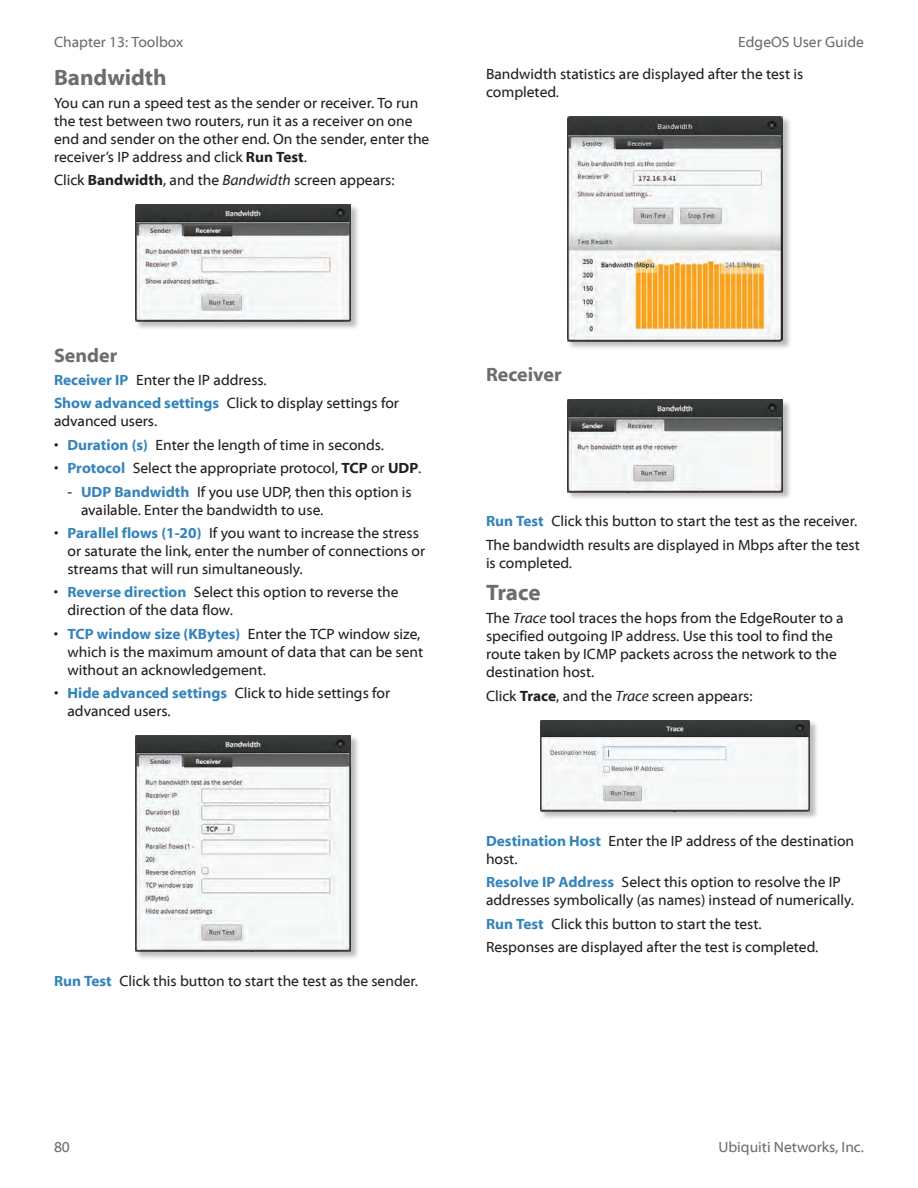
<style>
.page{position:relative;width:918px;height:1188px;background:#fff}
.page>*{position:absolute;margin:0;border:0;box-sizing:border-box;transform-origin:0 0}
.t1{font:700 22.5px "Myriad Web Pro";color:#6c6d70}
.t2{font:700 19.5px "Myriad Web Pro";color:#6c6d70}
.t3{font:15px/18px "Myriad Web Pro";color:#231f20}
.t4{font:15px "Myriad Web Pro";color:#6c6d70}
.s1{font-weight:700}
.s2{font-style:italic}
.s3{font-weight:700;color:#3484ba}
</style>
<div class="page">
<div style="left:135px;top:204px;width:225px;height:127px;background:#231f20;opacity:.3"></div>
<img style="left:135px;top:205px;width:216px;height:117px">
<div style="left:135px;top:735px;width:225px;height:225px;background:#231f20;opacity:.3"></div>
<img style="left:135px;top:735px;width:216px;height:216px">
<div style="left:567px;top:116px;width:225px;height:234px;background:#231f20;opacity:.3"></div>
<img style="left:567px;top:116px;width:216px;height:225px">
<div style="left:567px;top:400px;width:225px;height:101px;background:#231f20;opacity:.3"></div>
<img style="left:567px;top:400px;width:216px;height:92px">
<div style="left:540px;top:720px;width:279px;height:101px;background:#231f20;opacity:.3"></div>
<img style="left:540px;top:720px;width:270px;height:92px">
<p class="t4" style="left:54px;top:33px;width:131px">Chapter 13: Toolbox</p>
<h1 class="t1" style="left:54px;top:65px;width:114px">Bandwidth</h1>
<p class="t3" style="left:54px;top:94px;width:377px">You can run a speed test as the sender or receiver. To run the test between two routers, run it as a receiver on one end and sender on the other end. On the sender, enter the receiver’s IP address and click <span class="s1">Run Test</span>.</p>
<p class="t3" style="left:54px;top:172px;width:342px">Click <span class="s1">Bandwidth</span>, and the <span class="s2">Bandwidth</span> screen appears:</p>
<p class="t4" style="left:738px;top:33px;width:127px">EdgeOS User Guide</p>
<p class="t3" style="left:486px;top:65px;width:319px">Bandwidth statistics are displayed after the test is completed.</p>
<h2 class="t2" style="left:54px;top:344px;width:65px">Sender</h2>
<p class="t3" style="left:54px;top:369px;width:347px;line-height:23.4px"><span class="s3">Receiver IP</span> Enter the IP address.<br><span class="s3">Show advanced settings</span> Click to display settings for</p>
<p class="t3" style="left:54px;top:413px;width:105px">advanced users.</p>
<p class="t3" style="left:54px;top:436px;width:332px">• <span class="s3">Duration (s)</span> Enter the length of time in seconds.</p>
<p class="t3" style="left:54px;top:459px;width:369px">• <span class="s3">Protocol</span> Select the appropriate protocol, <span class="s1">TCP</span> or <span class="s1">UDP</span>.</p>
<p class="t3" style="left:81px;top:483px;width:332px;text-indent:-14px">- <span class="s3">UDP Bandwidth</span> If you use UDP, then this option is available. Enter the bandwidth to use.</p>
<p class="t3" style="left:67px;top:524px;width:359px;text-indent:-13px">• <span class="s3">Parallel flows (1-20)</span> If you want to increase the stress or saturate the link, enter the number of connections or streams that will run simultaneously.</p>
<p class="t3" style="left:67px;top:584px;width:333px;text-indent:-14px">• <span class="s3">Reverse direction</span> Select this option to reverse the direction of the data flow.</p>
<p class="t3" style="left:68px;top:625px;width:357px;text-indent:-14px">• <span class="s3">TCP window size (KBytes)</span> Enter the TCP window size, which is the maximum amount of data that can be sent without an acknowledgement.</p>
<p class="t3" style="left:68px;top:684px;width:324px;text-indent:-14px">• <span class="s3">Hide advanced settings</span> Click to hide settings for advanced users.</p>
<p class="t3" style="left:54px;top:972px;width:366px"><span class="s3">Run Test</span> Click this button to start the test as the sender.</p>
<h2 class="t2" style="left:486px;top:363px;width:77px">Receiver</h2>
<p class="t3" style="left:486px;top:510px;width:375px;line-height:23.4px"><span class="s3">Run Test</span> Click this button to start the test as the receiver.<br>The bandwidth results are displayed in Mbps after the test</p>
<p class="t3" style="left:486px;top:554px;width:88px">is completed.</p>
<h1 class="t1" style="left:486px;top:580px;width:56px">Trace</h1>
<p class="t3" style="left:486px;top:610px;width:359px">The <span class="s2">Trace</span> tool traces the hops from the EdgeRouter to a specified outgoing IP address. Use this tool to find the route taken by ICMP packets across the network to the destination host.</p>
<p class="t3" style="left:486px;top:687px;width:268px">Click <span class="s1">Trace</span>, and the <span class="s2">Trace</span> screen appears:</p>
<p class="t3" style="left:486px;top:832px;width:370px"><span class="s3">Destination Host</span> Enter the IP address of the destination host.</p>
<p class="t3" style="left:486px;top:874px;width:369px"><span class="s3">Resolve IP Address</span> Select this option to resolve the IP addresses symbolically (as names) instead of numerically.</p>
<p class="t3" style="left:486px;top:912px;width:334px;line-height:23.4px"><span class="s3">Run Test</span> Click this button to start the test.<br>Responses are displayed after the test is completed.</p>
<p class="t4" style="left:54px;top:1139px;width:17px">80</p>
<p class="t4" style="left:718px;top:1139px;width:147px">Ubiquiti Networks, Inc.</p>
</div>
